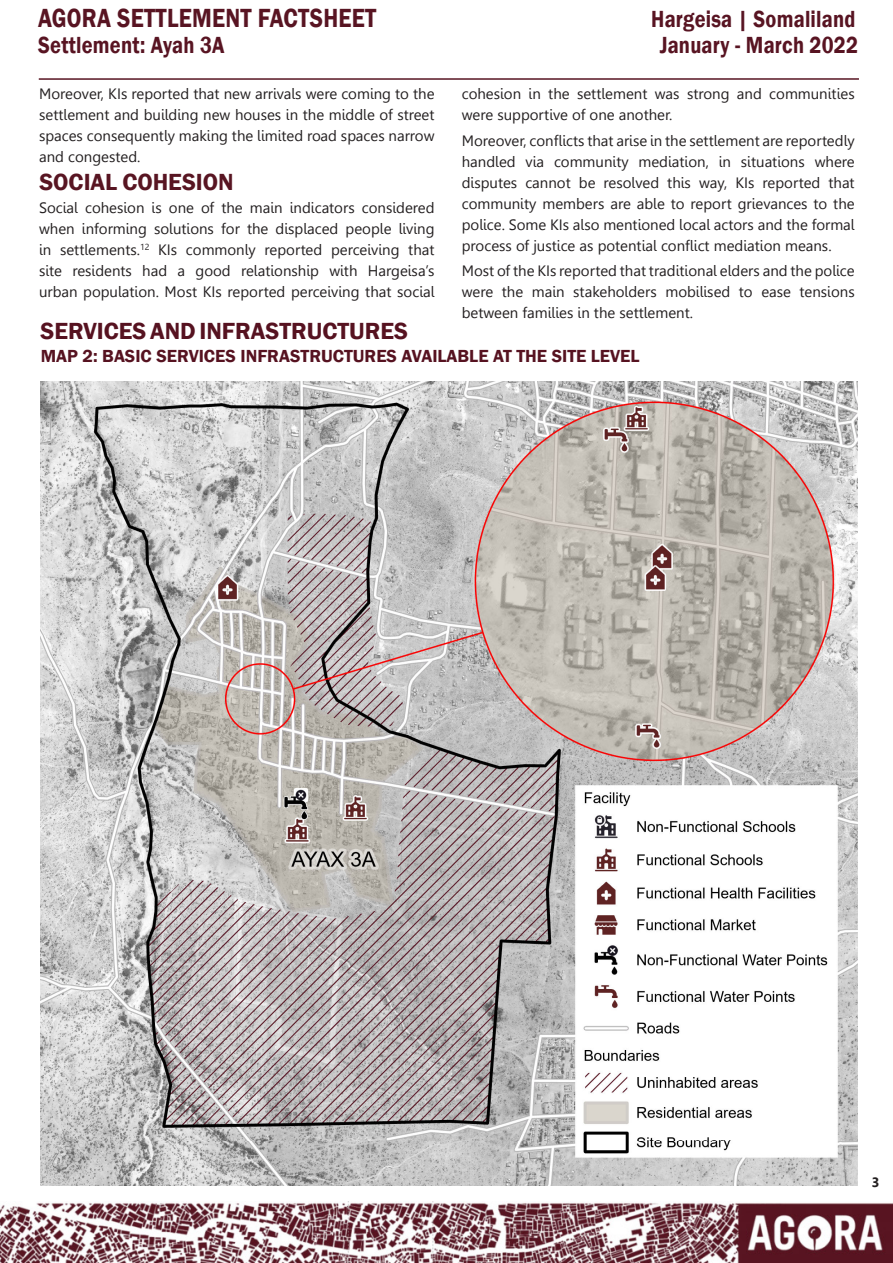
<style>
.page{position:relative;width:893px;height:1263px;background:#fff}
.page>*{position:absolute;margin:0;border:0;box-sizing:border-box;transform-origin:0 0}
.Main_title_-_A_Maste{font:600 27px "Franklin Gothic";letter-spacing:.01em;color:#581422;scale:.85 1}
.Main_title_-_A_Maste-2{font:600 24px "Franklin Gothic";letter-spacing:.01em;color:#581422;scale:.85 1}
.EJ_Headings{font:600 24px "Franklin Gothic";color:#561220}
.EJ_Headings-2{font:600 24px "Franklin Gothic";color:#581522}
.EJ_Headings-3{font:600 18px "Franklin Gothic";color:#561220}
.Ej_default{font:15px/21px "Leelawadee";color:#231f20;text-align:justify}
.t1{font:700 13.5px "Leelawadee";color:#231f20}
</style>
<div class="page">
<hr style="left:39px;top:78px;width:820px;height:2px;background:#581522">
<img style="left:0;top:1201px;width:893px;height:61px">
<img style="left:41px;top:382px;width:816px;height:803px">
<p class="Main_title_-_A_Maste" style="left:38px;top:2px;width:399px">AGORA SETTLEMENT FACTSHEET</p>
<p class="Main_title_-_A_Maste-2" style="left:651px;top:5px;width:242px">Hargeisa | Somaliland</p>
<p class="Main_title_-_A_Maste-2" style="left:38px;top:30px;width:221px">Settlement: Ayah 3A</p>
<p class="Main_title_-_A_Maste-2" style="left:660px;top:30px;width:235px">January - March 2022</p>
<p class="Ej_default" style="left:39px;top:84px;width:397px">Moreover, KIs reported that new arrivals were coming to the settlement and building new houses in the middle of street spaces consequently making the limited road spaces narrow and congested.</p>
<p class="Ej_default" style="left:462px;top:84px;width:394px">cohesion in the settlement was strong and communities were supportive of one another.</p>
<p class="Ej_default" style="left:462px;top:130px;width:394px">Moreover, conflicts that arise in the settlement are reportedly handled via community mediation, in situations where disputes cannot be resolved this way, KIs reported that community members are able to report grievances to the police. Some KIs also mentioned local actors and the formal process of justice as potential conflict mediation means.</p>
<p class="Ej_default" style="left:462px;top:260px;width:394px">Most of the KIs reported that traditional elders and the police were the main stakeholders mobilised to ease tensions between families in the settlement.</p>
<p class="EJ_Headings-2" style="left:39px;top:167px;width:196px">SOCIAL COHESION</p>
<p class="Ej_default" style="left:39px;top:197px;width:397px">Social cohesion is one of the main indicators considered when informing solutions for the displaced people living in settlements.<sup>12</sup> KIs commonly reported perceiving that site residents had a good relationship with Hargeisa’s urban population. Most KIs reported perceiving that social</p>
<p class="EJ_Headings" style="left:40px;top:316px;width:369px">SERVICES AND INFRASTRUCTURES</p>
<p class="EJ_Headings-3" style="left:41px;top:345px;width:600px">MAP 2: BASIC SERVICES INFRASTRUCTURES AVAILABLE AT THE SITE LEVEL</p>
<p class="t1" style="left:872px;top:1174px;width:9px">3</p>
</div>
